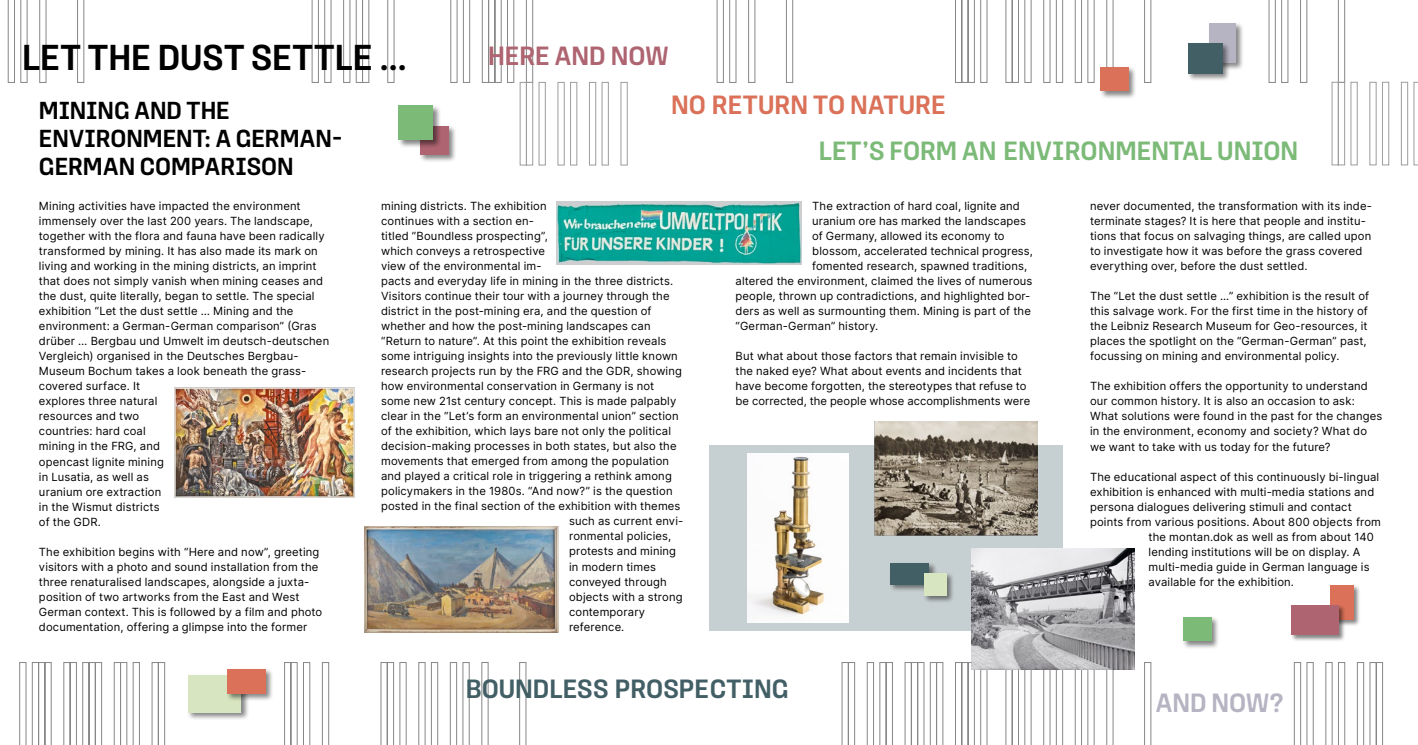
<style>
.page{position:relative;width:1418px;height:745px;background:#fff}
.page>*{position:absolute;margin:0;border:0;box-sizing:border-box;transform-origin:0 0}
.t1{font:500 37.5px "Loos Condensed";letter-spacing:.005em;color:#000}
.t2{font:500 27.5px "Loos Condensed";color:#7cba78}
.t3{font:500 27.5px "Loos Condensed";letter-spacing:-.005em;color:#425f66}
.t4{font:500 27.5px "Loos Condensed";letter-spacing:.005em;color:#da7158}
.t5{font:500 27.5px "Loos Condensed";letter-spacing:-.005em;color:#ae6471}
.t6{font:500 27.5px "Loos Condensed";letter-spacing:-.005em;color:#b6b4c2}
.t7{font:500 25.62px/27.5px "Loos Condensed";letter-spacing:-.005em;color:#000}
.t8{font:11.25px/15px "Inter";letter-spacing:.01em;color:#000}
</style>
<div class="page">
<svg style="left:7px;top:0;width:77px;height:83px"></svg>
<svg style="left:955px;top:0;width:196px;height:83px"></svg>
<svg style="left:380px;top:662px;width:146px;height:82px"></svg>
<svg style="left:841px;top:661px;width:310px;height:83px"></svg>
<svg style="left:19px;top:662px;width:146px;height:82px"></svg>
<svg style="left:716px;top:0;width:77px;height:83px"></svg>
<svg style="left:284px;top:662px;width:45px;height:82px"></svg>
<svg style="left:311px;top:0;width:316px;height:165px"></svg>
<div style="left:400px;top:0;width:46px;height:92px;background:#fff"></div>
<svg style="left:1268px;top:0;width:149px;height:165px"></svg>
<div style="left:709px;top:445px;width:353px;height:185px;background:#c6cfd1"></div>
<div style="left:1207px;top:22px;width:36px;height:49px;background:#000;opacity:.48"></div>
<div style="left:1208px;top:24px;width:27px;height:39px;background:#b6b4c2"></div>
<img style="left:175px;top:387px;width:179px;height:110px">
<div style="left:419px;top:124px;width:38px;height:38px;background:#000;opacity:.48"></div>
<div style="left:420px;top:126px;width:28px;height:28px;background:#ae6471"></div>
<div style="left:187px;top:673px;width:62px;height:47px;background:#000;opacity:.48"></div>
<div style="left:188px;top:674px;width:53px;height:38px;background:#d7e6c1"></div>
<div style="left:397px;top:104px;width:44px;height:44px;background:#000;opacity:.48"></div>
<div style="left:399px;top:106px;width:34px;height:34px;background:#7cba78"></div>
<div style="left:226px;top:667px;width:48px;height:34px;background:#000;opacity:.48"></div>
<div style="left:227px;top:668px;width:39px;height:25px;background:#da7158"></div>
<div style="left:1186px;top:42px;width:44px;height:39px;background:#000;opacity:.48"></div>
<div style="left:1187px;top:43px;width:35px;height:30px;background:#425f66"></div>
<div style="left:889px;top:561px;width:48px;height:31px;background:#000;opacity:.48"></div>
<div style="left:890px;top:562px;width:39px;height:22px;background:#425f66"></div>
<svg style="left:1293px;top:662px;width:89px;height:82px"></svg>
<div style="left:1181px;top:615px;width:38px;height:34px;background:#000;opacity:.48"></div>
<div style="left:1183px;top:617px;width:28px;height:23px;background:#7cba78"></div>
<div style="left:922px;top:571px;width:32px;height:33px;background:#000;opacity:.48"></div>
<div style="left:923px;top:572px;width:23px;height:23px;background:#d7e6c1"></div>
<img style="left:364px;top:526px;width:194px;height:106px">
<img style="left:874px;top:421px;width:163px;height:114px">
<img style="left:971px;top:547px;width:163px;height:122px">
<img style="left:556px;top:201px;width:245px;height:63px">
<img style="left:747px;top:453px;width:101px;height:168px">
<div style="left:1329px;top:584px;width:31px;height:42px;background:#000;opacity:.48"></div>
<div style="left:1330px;top:585px;width:23px;height:34px;background:#da7158"></div>
<div style="left:1290px;top:604px;width:55px;height:37px;background:#000;opacity:.48"></div>
<div style="left:1291px;top:604px;width:47px;height:30px;background:#ae6471"></div>
<div style="left:1099px;top:66px;width:38px;height:33px;background:#000;opacity:.48"></div>
<div style="left:1100px;top:67px;width:28px;height:24px;background:#da7158"></div>
<h1 class="t1" style="left:22px;top:31px;width:386px">LET THE DUST SETTLE ...</h1>
<h3 class="t7" style="left:39px;top:96px;width:305px">MINING AND THE<br>ENVIRONMENT: A GERMAN-<br>GERMAN COMPARISON</h3>
<h2 class="t5" style="left:488px;top:36px;width:182px">HERE AND NOW</h2>
<h2 class="t4" style="left:671px;top:85px;width:276px">NO RETURN TO NATURE</h2>
<h2 class="t2" style="left:818px;top:131px;width:481px">LET’S FORM AN ENVIRONMENTAL UNION</h2>
<p class="t8" style="left:39px;top:198px;width:292px">Mining activities have impacted the environment immensely over the last 200 years. The landscape, together with the flora and fauna have been radically transformed by mining. It has also made its mark on living and working in the mining districts, an imprint that does not simply vanish when mining ceases and the dust, quite literally, began to settle. The special exhibition “Let the dust settle … Mining and the environment: a German-German comparison” (Gras drüber … Bergbau und Umwelt im deutsch-deutschen Vergleich) organised in the Deutsches Bergbau-Museum Bochum takes a look beneath the grass&shy;covered surface. It<br>explores three natural<br>resources and two<br>countries: hard coal<br>mining in the FRG, and<br>opencast lignite mining<br>in Lusatia, as well as<br>uranium ore extraction<br>in the Wismut districts<br>of the GDR.</p>
<p class="t8" style="left:39px;top:543px;width:285px">The exhibition begins with “Here and now”, greeting visitors with a photo and sound installation from the three renaturalised landscapes, alongside a juxta&shy;position of two artworks from the East and West German context. This is followed by a film and photo documentation, offering a glimpse into the former</p>
<p class="t8" style="left:381px;top:198px;width:167px">mining districts. The exhibition</p>
<p class="t8" style="left:381px;top:213px;width:154px">continues with a section en-</p>
<p class="t8" style="left:381px;top:228px;width:168px">titled “Boundless prospecting”,</p>
<p class="t8" style="left:381px;top:243px;width:165px">which conveys a retrospective</p>
<p class="t8" style="left:381px;top:258px;width:162px">view of the environmental im-</p>
<p class="t8" style="left:381px;top:273px;width:294px">pacts and everyday life in mining in the three districts.</p>
<p class="t8" style="left:381px;top:288px;width:290px">Visitors continue their tour with a journey through the</p>
<p class="t8" style="left:381px;top:303px;width:272px">district in the post-mining era, and the question of</p>
<p class="t8" style="left:381px;top:318px;width:271px">whether and how the post-mining landscapes can</p>
<p class="t8" style="left:381px;top:333px;width:287px">“Return to nature”. At this point the exhibition reveals</p>
<p class="t8" style="left:381px;top:348px;width:298px">some intriguing insights into the previously little known</p>
<p class="t8" style="left:381px;top:363px;width:302px">research projects run by the FRG and the GDR, showing</p>
<p class="t8" style="left:381px;top:378px;width:275px">how environmental conservation in Germany is not</p>
<p class="t8" style="left:381px;top:393px;width:297px">some new 21st century concept. This is made palpably</p>
<p class="t8" style="left:381px;top:408px;width:299px">clear in the “Let’s form an environmental union” section</p>
<p class="t8" style="left:381px;top:423px;width:291px">of the exhibition, which lays bare not only the political</p>
<p class="t8" style="left:381px;top:438px;width:297px">decision-making processes in both states, but also the</p>
<p class="t8" style="left:381px;top:453px;width:289px">movements that emerged from among the population</p>
<p class="t8" style="left:381px;top:468px;width:292px">and played a critical role in triggering a rethink among</p>
<p class="t8" style="left:381px;top:483px;width:293px">policymakers in the 1980s. “And now?” is the question</p>
<p class="t8" style="left:381px;top:498px;width:301px">posted in the final section of the exhibition with themes</p>
<p class="t8" style="left:569px;top:513px;width:114px">such as current envi-</p>
<p class="t8" style="left:569px;top:528px;width:104px">ronmental policies,</p>
<p class="t8" style="left:569px;top:543px;width:109px">protests and mining</p>
<p class="t8" style="left:569px;top:558px;width:88px">in modern times</p>
<p class="t8" style="left:569px;top:573px;width:99px">conveyed through</p>
<p class="t8" style="left:569px;top:588px;width:115px">objects with a strong</p>
<p class="t8" style="left:569px;top:603px;width:78px">contemporary</p>
<p class="t8" style="left:569px;top:618px;width:57px">reference.</p>
<p class="t8" style="left:812px;top:198px;width:209px">The extraction of hard coal, lignite and</p>
<p class="t8" style="left:812px;top:213px;width:215px">uranium ore has marked the landscapes</p>
<p class="t8" style="left:812px;top:228px;width:194px">of Germany, allowed its economy to</p>
<p class="t8" style="left:812px;top:243px;width:222px">blossom, accelerated technical progress,</p>
<p class="t8" style="left:812px;top:258px;width:216px">fomented research, spawned traditions,</p>
<p class="t8" style="left:735px;top:273px;width:298px">altered the environment, claimed the lives of numerous</p>
<p class="t8" style="left:735px;top:288px;width:296px">people, thrown up contradictions, and highlighted bor-</p>
<p class="t8" style="left:735px;top:303px;width:297px">ders as well as surmounting them. Mining is part of the</p>
<p class="t8" style="left:735px;top:318px;width:144px">“German-German” history.</p>
<p class="t8" style="left:735px;top:348px;width:296px">But what about those factors that remain invisible to the naked eye? What about events and incidents that have become forgotten, the stereotypes that refuse to be corrected, the people whose accomplishments were</p>
<h2 class="t3" style="left:466px;top:668px;width:324px">BOUNDLESS PROSPECTING</h2>
<p class="t8" style="left:1090px;top:198px;width:283px">never documented, the transformation with its inde&shy;terminate stages? It is here that people and institu&shy;tions that focus on salvaging things, are called upon to investigate how it was before the grass covered everything over, before the dust settled.</p>
<p class="t8" style="left:1090px;top:288px;width:280px">The “Let the dust settle ...” exhibition is the result of this salvage work. For the first time in the history of the Leibniz Research Museum for Geo-resources, it places the spotlight on the “German-German” past, focussing on mining and environmental policy.</p>
<p class="t8" style="left:1090px;top:378px;width:294px">The exhibition offers the opportunity to understand our common history. It is also an occasion to ask:<br>What solutions were found in the past for the changes in the environment, economy and society? What do we want to take with us today for the future?</p>
<p class="t8" style="left:1090px;top:468px;width:290px">The educational aspect of this continuously bi-lingual</p>
<p class="t8" style="left:1090px;top:483px;width:286px">exhibition is enhanced with multi-media stations and</p>
<p class="t8" style="left:1090px;top:498px;width:263px">persona dialogues delivering stimuli and contact</p>
<p class="t8" style="left:1090px;top:513px;width:292px">points from various positions. About 800 objects from</p>
<p class="t8" style="left:1148px;top:528px;width:227px">the montan.dok as well as from about 140</p>
<p class="t8" style="left:1148px;top:543px;width:213px">lending institutions will be on display. A</p>
<p class="t8" style="left:1148px;top:558px;width:222px">multi-media guide in German language is</p>
<p class="t8" style="left:1148px;top:573px;width:147px">available for the exhibition.</p>
<h2 class="t6" style="left:1155px;top:683px;width:130px">AND NOW?</h2>
</div>
